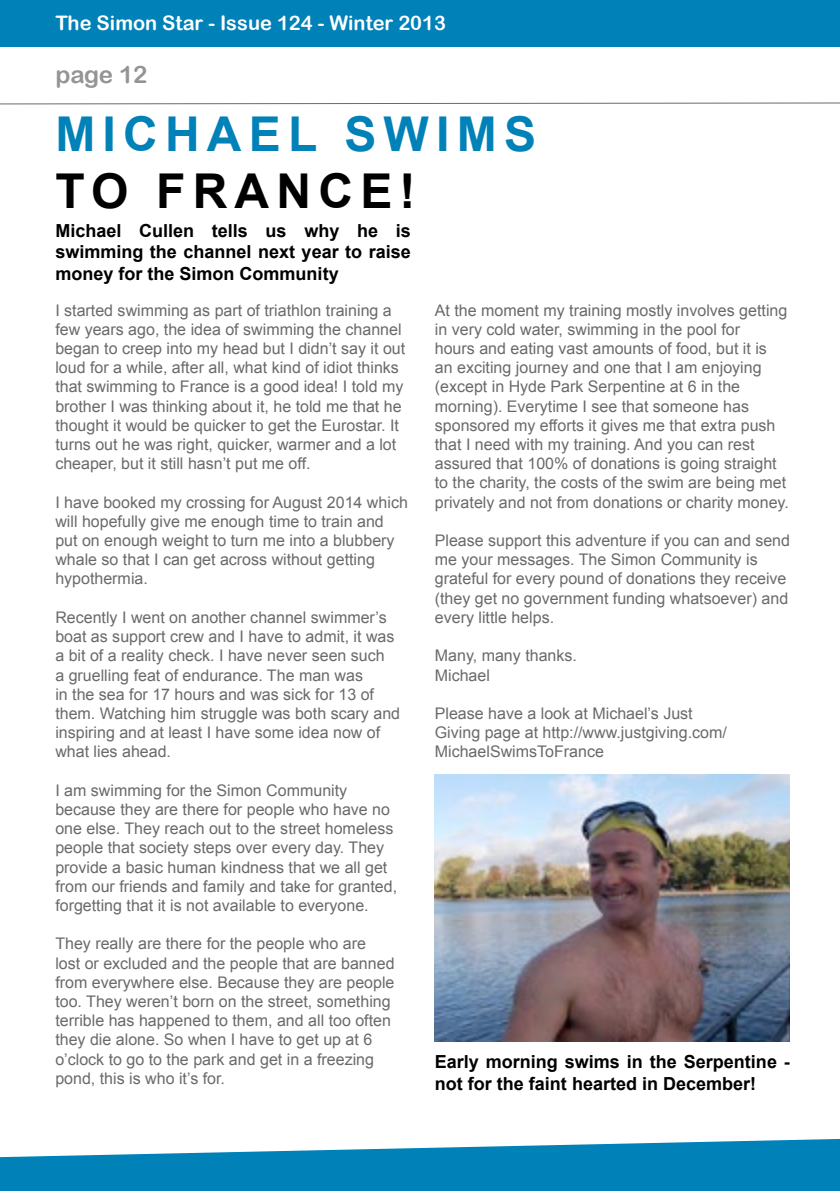
<style>
.page{position:relative;width:840px;height:1191px;background:#fff}
.page>*{position:absolute;margin:0;border:0;box-sizing:border-box;transform-origin:0 0}
.t1{font:700 48px "Arial";letter-spacing:.15em;color:#0081b8}
.t2{font:700 48px "Arial";letter-spacing:.15em;color:#000}
.t3{font:24px "Arial Rounded MT Bold";letter-spacing:-.005em;color:#949494}
.t4{font:20px "Arial Rounded MT Bold";color:#fff}
.t5{font:700 18px/21.6px "Arial";color:#000;text-align:justify}
.t6{font:16px/19.2px "Arial";color:#6a6a6a}
</style>
<div class="page">
<svg style="left:0;top:1139px;width:839px;height:52px;fill:#0081b8"></svg>
<div style="left:0;top:0;width:839px;height:46px;background:#0081b8"></div>
<svg style="left:0;top:102px;width:839px;height:2px"></svg>
<img style="left:434px;top:774px;width:355px;height:267px">
<p class="t4" style="left:55px;top:11px;width:392px">The Simon Star - Issue 124 - Winter 2013</p>
<h2 class="t3" style="left:55px;top:60px;width:94px">page 12</h2>
<h1 class="t1" style="left:55px;top:102px;width:482px">MICHAEL SWIMS</h1>
<h1 class="t2" style="left:55px;top:159px;width:361px">TO FRANCE!</h1>
<p class="t5" style="left:55px;top:220px;width:357px">Michael Cullen tells us why he is swimming the channel next year to raise money for the Simon Community</p>
<p class="t6" style="left:55px;top:300px;width:351px">I started swimming as part of triathlon training a few years ago, the idea of swimming the channel began to creep into my head but I didn’t say it out loud for a while, after all, what kind of idiot thinks that swimming to France is a good idea! I told my brother I was thinking about it, he told me that he thought it would be quicker to get the Eurostar. It turns out he was right, quicker, warmer and a lot cheaper, but it still hasn’t put me off.</p>
<p class="t6" style="left:55px;top:492px;width:354px">I have booked my crossing for August 2014 which will hopefully give me enough time to train and put on enough weight to turn me into a blubbery whale so that I can get across without getting hypothermia.</p>
<p class="t6" style="left:55px;top:608px;width:346px">Recently I went on another channel swimmer’s boat as support crew and I have to admit, it was a bit of a reality check. I have never seen such<br>a gruelling feat of endurance. The man was<br>in the sea for 17 hours and was sick for 13 of them. Watching him struggle was both scary and inspiring and at least I have some idea now of what lies ahead.</p>
<p class="t6" style="left:55px;top:780px;width:343px">I am swimming for the Simon Community because they are there for people who have no one else. They reach out to the street homeless people that society steps over every day. They provide a basic human kindness that we all get from our friends and family and take for granted, forgetting that it is not available to everyone.</p>
<p class="t6" style="left:55px;top:934px;width:340px">They really are there for the people who are lost or excluded and the people that are banned from everywhere else. Because they are people too. They weren’t born on the street, something terrible has happened to them, and all too often they die alone. So when I have to get up at 6 o’clock to go to the park and get in a freezing pond, this is who it’s for.</p>
<p class="t6" style="left:434px;top:300px;width:355px">At the moment my training mostly involves getting in very cold water, swimming in the pool for<br>hours and eating vast amounts of food, but it is<br>an exciting journey and one that I am enjoying (except in Hyde Park Serpentine at 6 in the morning). Everytime I see that someone has sponsored my efforts it gives me that extra push that I need with my training. And you can rest assured that 100% of donations is going straight to the charity, the costs of the swim are being met privately and not from donations or charity money.</p>
<p class="t6" style="left:434px;top:531px;width:356px">Please support this adventure if you can and send me your messages. The Simon Community is grateful for every pound of donations they receive (they get no government funding whatsoever) and every little helps.</p>
<p class="t6" style="left:434px;top:646px;width:143px">Many, many thanks.<br>Michael</p>
<p class="t6" style="left:434px;top:704px;width:293px">Please have a look at Michael’s Just<br>Giving page at http://www.justgiving.com/<br>MichaelSwimsToFrance</p>
<p class="t5" style="left:434px;top:1051px;width:356px">Early morning swims in the Serpentine - not for the faint hearted in December!</p>
</div>
